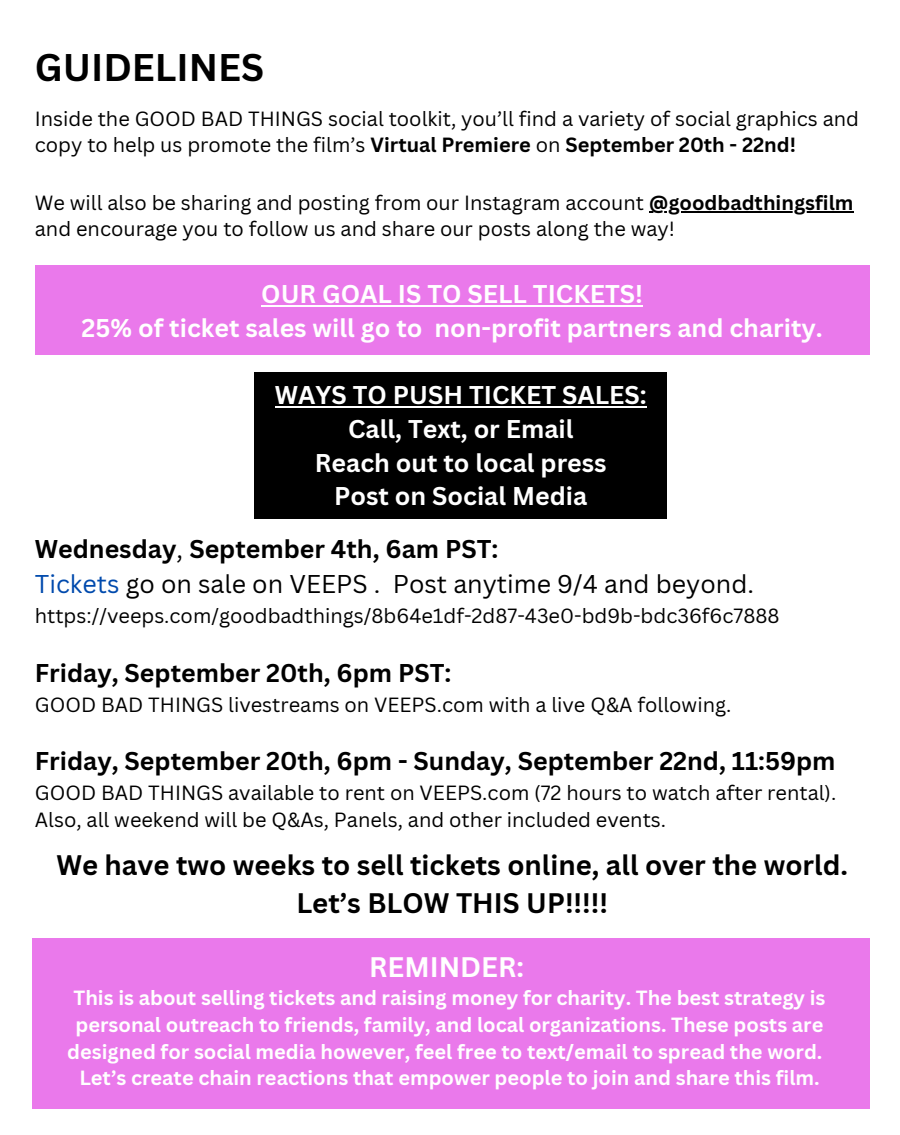
<style>
.page{position:relative;width:900px;height:1135px;background:#fff}
.page>*{position:absolute;margin:0;border:0;box-sizing:border-box;transform-origin:0 0}
.t1{font:700 37.5px "Canva Sans";color:#000}
.t2{font:700 27.5px/37.5px "Canva Sans";color:#000;text-align:center}
.t3{font:700 27.5px "Canva Sans";color:#fff}
.t4{font:700 25px/33.8px "Canva Sans";color:#fff;text-align:center}
.t5{font:700 25px "Canva Sans";color:#000}
.t6{font:25px "Canva Sans";color:#000}
.t7{font:20px/26.8px "Canva Sans";color:#000}
.t8{font:700 20px/26.8px "Canva Sans";color:#fff;text-align:center}
.s1{font-weight:700}
.s2{font-weight:400}
.s3{color:#004aad}
</style>
<div class="page">
<div style="left:35px;top:266px;width:835px;height:89px;background:#ea79eb"></div>
<hr style="left:649px;top:211px;width:205px;height:2px;background:#000">
<div style="left:255px;top:372px;width:412px;height:147px;background:#000"></div>
<hr style="left:275px;top:406px;width:372px;height:2px;background:#fff">
<hr style="left:261px;top:305px;width:382px;height:2px;background:#fff">
<div style="left:33px;top:938px;width:837px;height:170px;background:#ea79eb"></div>
<h1 class="t1" style="left:35px;top:41px;width:231px">GUIDELINES</h1>
<p class="t7" style="left:35px;top:105px;width:826px">Inside the GOOD BAD THINGS social toolkit, you’ll find a variety of social graphics and copy to help us promote the film’s <span class="s1">Virtual Premiere</span> on <span class="s1">September 20th - 22nd!</span></p>
<p class="t7" style="left:35px;top:188px;width:820px">We will also be sharing and posting from our Instagram account <span class="s1">@goodbadthingsfilm</span></p>
<h3 class="t7" style="left:35px;top:215px;width:642px">and encourage you to follow us and share our posts along the way!</h3>
<h4 class="t4" style="left:82px;top:276px;width:743px">OUR GOAL IS TO SELL TICKETS!<br>25% of ticket sales will go to non-profit partners and charity.</h4>
<p class="t4" style="left:275px;top:377px;width:373px">WAYS TO PUSH TICKET SALES:<br>Call, Text, or Email<br>Reach out to local press<br>Post on Social Media</p>
<p class="t5" style="left:35px;top:531px;width:465px">Wednesday<span class="s2">,</span> September 4th, 6am PST:</p>
<p class="t6" style="left:35px;top:566px;width:721px"><span class="s3">Tickets</span> go on sale on VEEPS . Post anytime 9/4 and beyond.</p>
<p class="t7" style="left:35px;top:602px;width:746px">https://veeps.com/goodbadthings/8b64e1df-2d87-43e0-bd9b-bdc36f6c7888</p>
<p class="t5" style="left:35px;top:655px;width:418px">Friday, September 20th, 6pm PST:</p>
<p class="t7" style="left:35px;top:690px;width:698px">GOOD BAD THINGS livestreams on VEEPS.com with a live Q&amp;A following.</p>
<p class="t5" style="left:35px;top:743px;width:802px">Friday, September 20th, 6pm - Sunday, September 22nd, 11:59pm</p>
<p class="t7" style="left:35px;top:778px;width:803px">GOOD BAD THINGS available to rent on VEEPS.com (72 hours to watch after rental).<br>Also, all weekend will be Q&amp;As, Panels, and other included events.</p>
<h3 class="t2" style="left:56px;top:846px;width:793px">We have two weeks to sell tickets online, all over the world.<br>Let’s BLOW THIS UP!!!!!</h3>
<h2 class="t3" style="left:369px;top:947px;width:156px">REMINDER:</h2>
<p class="t8" style="left:67px;top:984px;width:760px">This is about selling tickets and raising money for charity. The best strategy is personal outreach to friends, family, and local organizations. These posts are designed for social media however, feel free to text/email to spread the word.<br>Let’s create chain reactions that empower people to join and share this film.</p>
</div>
